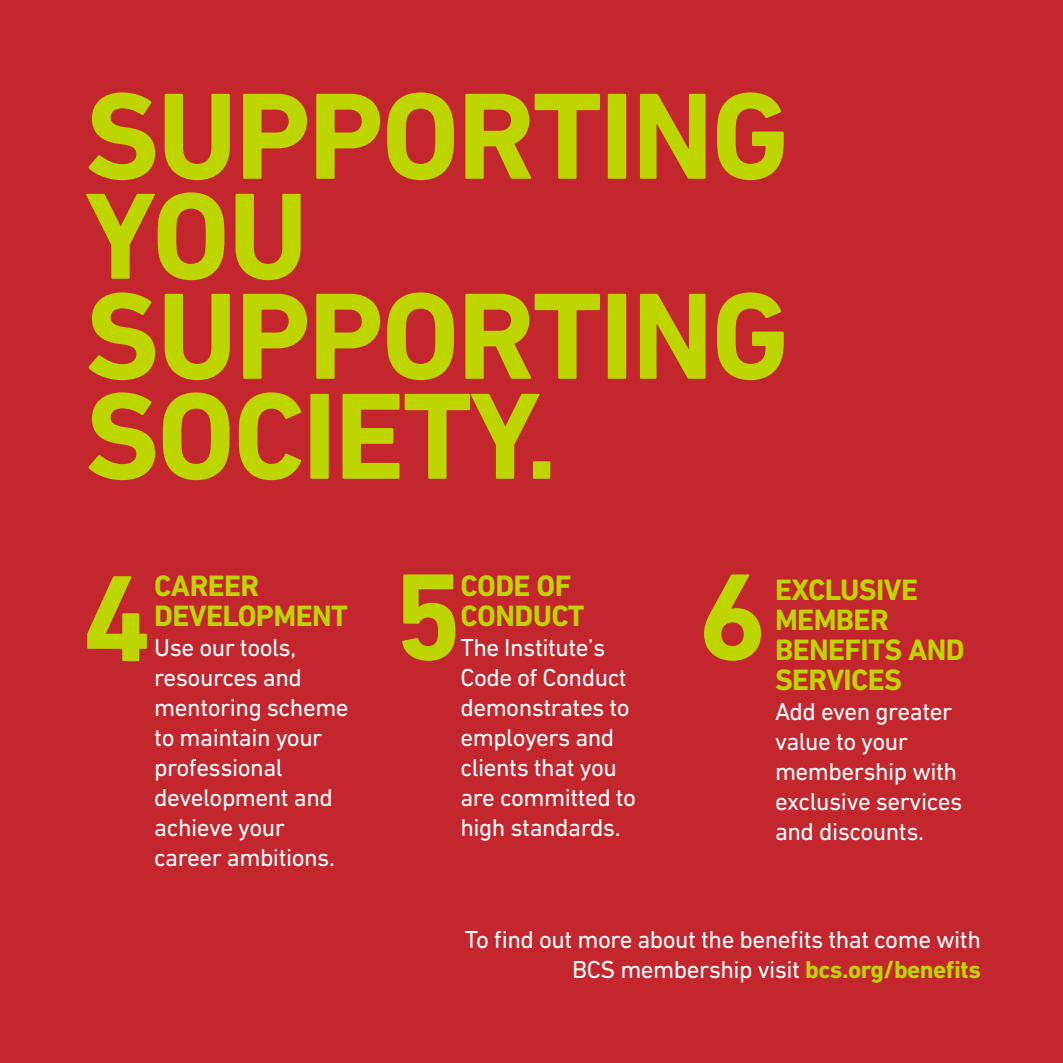
<style>
.page{position:relative;width:1063px;height:1063px;background:#c4262e}
.page>*{position:absolute;margin:0;border:0;box-sizing:border-box;transform-origin:0 0}
.t1{font:700 125px/100px "DIN Next LT Pro";letter-spacing:-.02em;color:#bed600}
.t2{font:700 30px/30px "DIN Next LT Pro";letter-spacing:-.02em;color:#bed600}
.t3{font:25px/30px "DIN Next LT Pro";letter-spacing:-.02em;color:#fff}
.s1{font-weight:700;color:#bed600}
</style>
<div class="page">
<h1 class="t1" style="left:85px;top:86px;width:706px">SUPPORTING<br>YOU<br>SUPPORTING<br>SOCIETY.</h1>
<h1 class="t1" style="left:82px;top:568px;width:71px">4</h1>
<h1 class="t1" style="left:393px;top:566px;width:71px">5</h1>
<h1 class="t1" style="left:698px;top:566px;width:71px">6</h1>
<p class="t2" style="left:154px;top:571px;width:195px">CAREER<br>DEVELOPMENT</p>
<p class="t3" style="left:154px;top:632px;width:196px">Use our tools, resources and mentoring scheme to maintain your professional development and achieve your career ambitions.</p>
<p class="t2" style="left:460px;top:571px;width:125px">CODE OF<br>CONDUCT</p>
<p class="t3" style="left:460px;top:632px;width:177px">The Institute’s<br>Code of Conduct demonstrates to employers and clients that you are committed to high standards.</p>
<p class="t2" style="left:775px;top:575px;width:191px">EXCLUSIVE<br>MEMBER<br>BENEFITS AND<br>SERVICES</p>
<p class="t3" style="left:775px;top:696px;width:189px">Add even greater value to your membership with exclusive services and discounts.</p>
<p class="t3" style="left:465px;top:924px;width:518px;text-align:right">To find out more about the benefits that come with<br>BCS membership visit <span class="s1">bcs.org/benefits</span></p>
</div>
